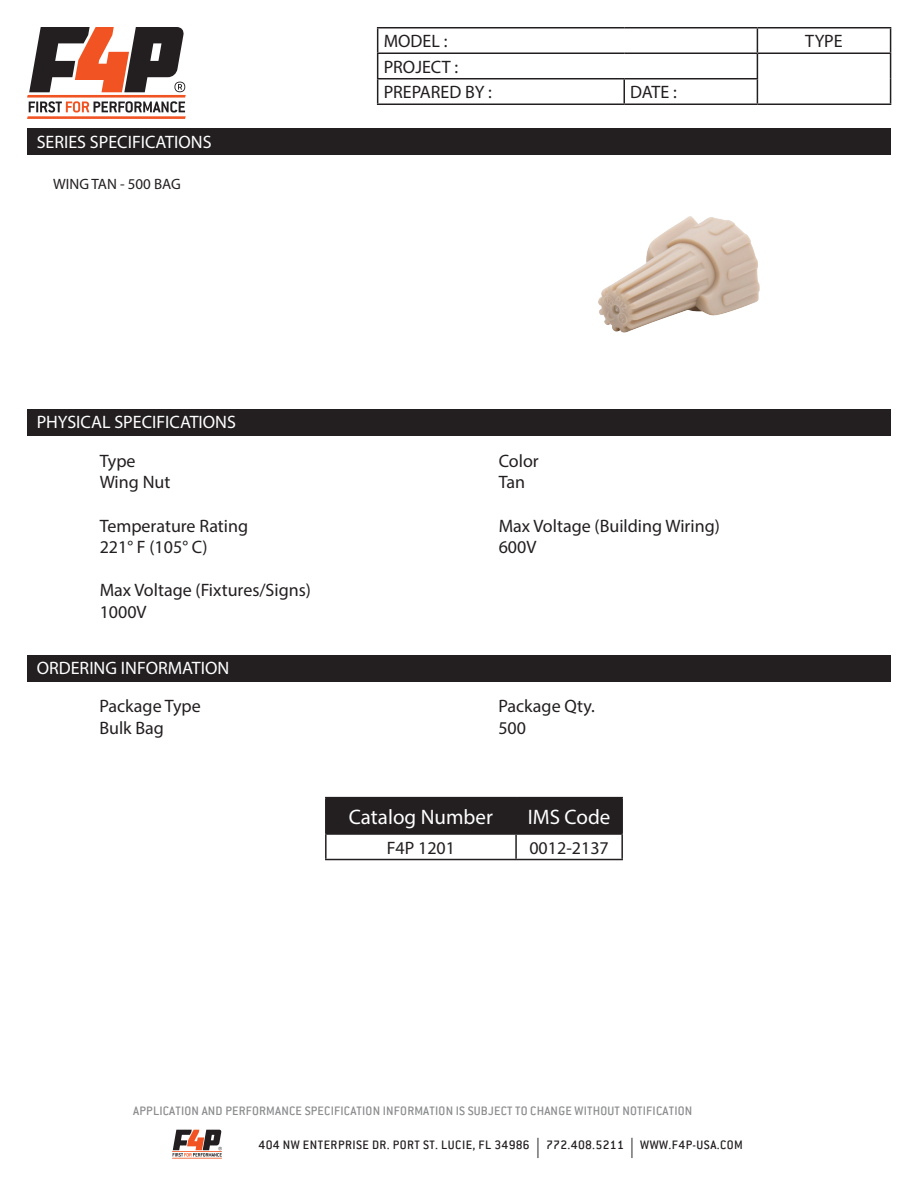
<style>
.page{position:relative;width:918px;height:1188px;background:#fff}
.page>*{position:absolute;margin:0;border:0;box-sizing:border-box;transform-origin:0 0}
.t1{font:21px "Myriad Pro";color:#fff}
.t2{font:18px/21.6px "Myriad Pro";color:#231f20}
.t3{font:18px "Myriad Pro";color:#fff}
.t4{font:15px "Myriad Pro";color:#231f20}
.t5{font:500 13.5px "Conduit ITC";letter-spacing:.015em;color:#8b8c8e}
.t6{font:500 13.5px "Conduit ITC";letter-spacing:.035em;color:#231f20}
.s1{font-family:"Myriad Pro";font-weight:400;font-size:20.25px}
</style>
<div class="page">
<svg style="left:27px;top:27px;width:159px;height:92px"></svg>
<hr style="left:172px;top:1151px;width:50px;height:1px;background:#f15422">
<hr style="left:172px;top:1158px;width:50px;height:1px;background:#f15422">
<svg style="left:173px;top:1130px;width:49px;height:27px"></svg>
<hr style="left:377px;top:27px;width:247px;height:1px;background:#231f20">
<hr style="left:624px;top:27px;width:133px;height:1px;background:#231f20">
<hr style="left:757px;top:27px;width:134px;height:1px;background:#231f20">
<hr style="left:377px;top:52px;width:247px;height:2px;background:#231f20">
<hr style="left:624px;top:52px;width:133px;height:2px;background:#231f20">
<hr style="left:757px;top:52px;width:134px;height:2px;background:#231f20">
<hr style="left:377px;top:78px;width:247px;height:2px;background:#231f20">
<svg style="left:377px;top:28px;width:1px;height:76px"></svg>
<hr style="left:624px;top:78px;width:134px;height:2px;background:#231f20">
<hr style="left:623px;top:80px;width:2px;height:24px;background:#231f20">
<svg style="left:757px;top:28px;width:1px;height:76px"></svg>
<svg style="left:890px;top:28px;width:1px;height:76px"></svg>
<hr style="left:377px;top:104px;width:247px;height:1px;background:#231f20">
<hr style="left:624px;top:104px;width:133px;height:1px;background:#231f20">
<hr style="left:757px;top:104px;width:134px;height:1px;background:#231f20">
<div style="left:27px;top:129px;width:864px;height:26px;background:#231f20"></div>
<div style="left:27px;top:410px;width:864px;height:26px;background:#231f20"></div>
<div style="left:27px;top:655px;width:864px;height:27px;background:#231f20"></div>
<div style="left:327px;top:798px;width:294px;height:35px;background:#231f20"></div>
<hr style="left:325px;top:797px;width:191px;height:1px;background:#231f20">
<hr style="left:325px;top:798px;width:2px;height:35px;background:#231f20">
<hr style="left:516px;top:797px;width:107px;height:1px;background:#231f20">
<hr style="left:515px;top:798px;width:2px;height:35px;background:#231f20">
<hr style="left:621px;top:798px;width:2px;height:35px;background:#231f20">
<hr style="left:325px;top:833px;width:191px;height:2px;background:#231f20">
<hr style="left:325px;top:835px;width:2px;height:24px;background:#231f20">
<hr style="left:516px;top:833px;width:107px;height:2px;background:#231f20">
<hr style="left:515px;top:835px;width:2px;height:24px;background:#231f20">
<hr style="left:621px;top:835px;width:2px;height:24px;background:#231f20">
<hr style="left:325px;top:859px;width:191px;height:1px;background:#231f20">
<hr style="left:516px;top:859px;width:107px;height:1px;background:#231f20">
<img style="left:598px;top:216px;width:162px;height:117px">
<p class="t3" style="left:37px;top:131px;width:176px">SERIES SPECIFICATIONS</p>
<p class="t4" style="left:53px;top:175px;width:129px">WING TAN - 500 BAG</p>
<p class="t2" style="left:384px;top:30px;width:65px">MODEL :</p>
<p class="t2" style="left:805px;top:30px;width:39px">TYPE</p>
<p class="t2" style="left:384px;top:54px;width:110px;line-height:25.5px">PROJECT :<br>PREPARED BY :</p>
<p class="t2" style="left:630px;top:81px;width:48px">DATE :</p>
<p class="t3" style="left:37px;top:411px;width:201px">PHYSICAL SPECIFICATIONS</p>
<p class="t2" style="left:100px;top:450px;width:72px">Type<br>Wing Nut</p>
<p class="t2" style="left:100px;top:514px;width:150px">Temperature Rating<br>221° F (105° C)</p>
<p class="t2" style="left:100px;top:579px;width:213px">Max Voltage (Fixtures/Signs)<br>1000V</p>
<p class="t3" style="left:37px;top:657px;width:194px">ORDERING INFORMATION</p>
<p class="t2" style="left:499px;top:450px;width:42px">Color<br>Tan</p>
<p class="t2" style="left:499px;top:514px;width:223px">Max Voltage (Building Wiring)<br>600V</p>
<p class="t2" style="left:99px;top:695px;width:103px">Package Type<br>Bulk Bag</p>
<p class="t2" style="left:498px;top:695px;width:98px">Package Qty.<br>500</p>
<p class="t1" style="left:349px;top:804px;width:146px">Catalog Number</p>
<p class="t1" style="left:528px;top:804px;width:84px">IMS Code</p>
<p class="t2" style="left:387px;top:836px;width:70px">F4P 1201</p>
<p class="t2" style="left:529px;top:836px;width:81px">0012-2137</p>
<p class="t5" style="left:133px;top:1103px;width:561px">APPLICATION AND PERFORMANCE SPECIFICATION INFORMATION IS SUBJECT TO CHANGE WITHOUT NOTIFICATION</p>
<p class="t6" style="left:259px;top:1137px;width:486px">404 NW ENTERPRISE DR. PORT ST. LUCIE, FL 34986 <span class="s1">|</span> 772.408.5211 <span class="s1">|</span> WWW.F4P-USA.COM</p>
</div>
